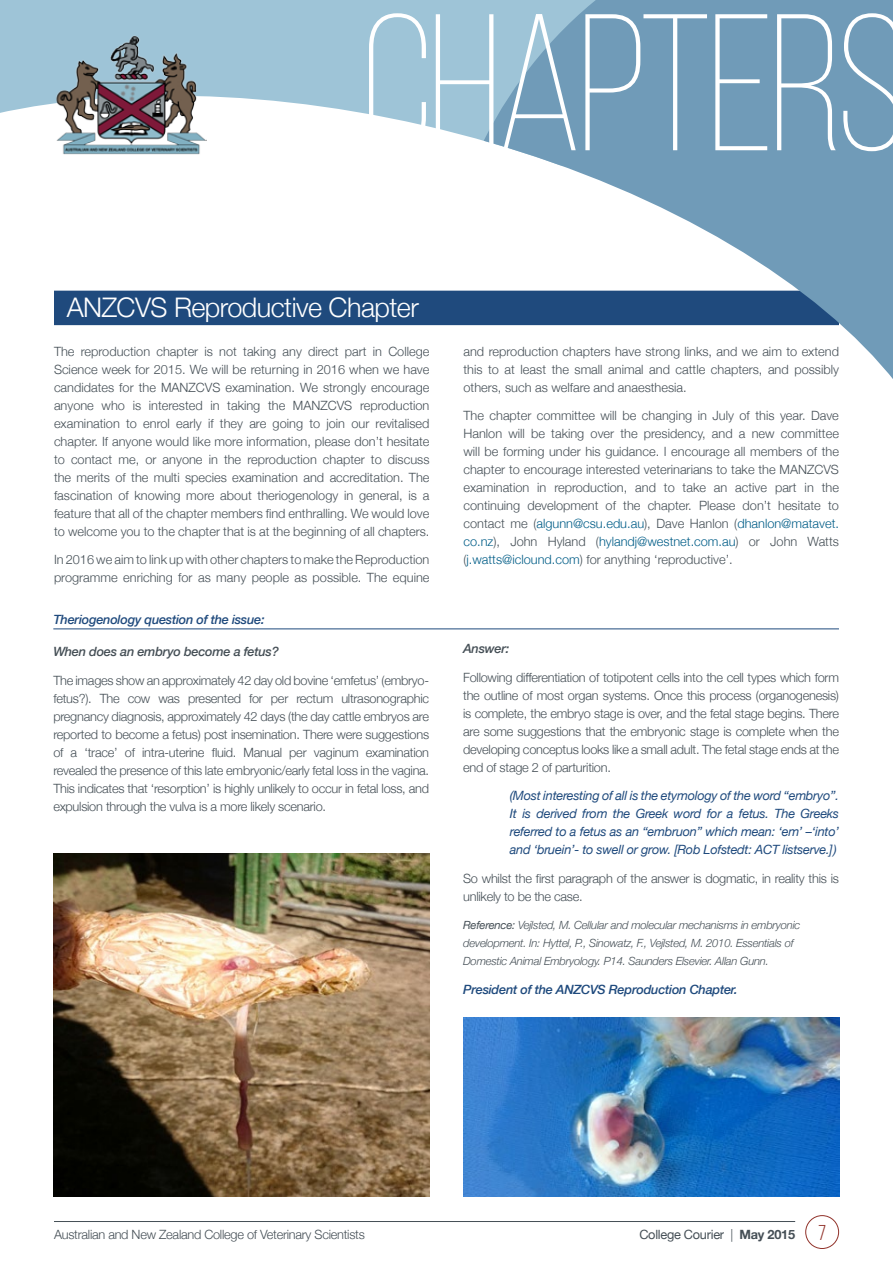
<style>
.page{position:relative;width:893px;height:1263px;background:#fff}
.page>*{position:absolute;margin:0;border:0;box-sizing:border-box;transform-origin:0 0}
.t1{font:300 27px "Helvetica Neue";letter-spacing:-.02em;color:#fff}
.t2{font:300 12.75px/18px "Helvetica Neue";color:#454f56;text-align:justify}
.t3{font:italic 12.75px/18px "Helvetica Neue";letter-spacing:-.02em;color:#1f4a7d;text-align:justify}
.t4{font:300 12.75px/18px "Helvetica Neue";letter-spacing:-.02em;color:#454f56}
.t5{font:italic 500 12.75px "Helvetica Neue";letter-spacing:-.02em;color:#1f4a7d}
.t6{font:italic 500 12.75px "Helvetica Neue";letter-spacing:-.02em;color:#454f56}
.t7{font:12.75px "Helvetica Neue";letter-spacing:-.02em;color:#454f56}
.t8{font:italic 300 11.25px/18px "Helvetica Neue";letter-spacing:-.02em;color:#454f56}
.s1{color:#005d87}
.s2{font-weight:400}
.s3{font-weight:300}
.s4{font-weight:700}
.s5{font-family:"Bebas Neue";font-size:21.45px;color:#91322a}
</style>
<div class="page">
<hr style="left:54px;top:1221px;width:741px;height:1px;background:#454f56">
<div style="left:805px;top:1215px;width:34px;height:34px;border:1px solid #91322a;border-radius:50%"></div>
<div style="left:54px;top:291px;width:785px;height:34px;background:#1f4a7d"></div>
<div style="left:0;top:0;width:484px;height:114px;background:#9ec4d7"></div>
<svg style="left:484px;top:0;width:409px;height:379px"></svg>
<img style="left:54px;top:34px;width:153px;height:121px">
<svg style="left:369px;top:13px;width:524px;height:138px;background:#92b4ca"></svg>
<img style="left:53px;top:854px;width:376px;height:342px">
<img style="left:463px;top:1017px;width:376px;height:179px">
<hr style="left:53px;top:628px;width:786px;height:1px;background:#1f4a7d">
<h1 class="t1" style="left:67px;top:285px;width:354px">ANZCVS Reproductive Chapter</h1>
<p class="t2" style="left:54px;top:341px;width:377px">The reproduction chapter is not taking any direct part in College Science week for 2015. We will be returning in 2016 when we have candidates for the MANZCVS examination. We strongly encourage anyone who is interested in taking the MANZCVS reproduction examination to enrol early if they are going to join our revitalised chapter. If anyone would like more information, please don’t hesitate to contact me, or anyone in the reproduction chapter to discuss the merits of the multi species examination and accreditation. The fascination of knowing more about theriogenology in general, is a feature that all of the chapter members find enthralling. We would love to welcome you to the chapter that is at the beginning of all chapters.</p>
<p class="t2" style="left:54px;top:550px;width:377px">In 2016 we aim to link up with other chapters to make the Reproduction programme enriching for as many people as possible. The equine</p>
<p class="t5" style="left:53px;top:609px;width:213px">Theriogenology question of the issue:</p>
<p class="t6" style="left:53px;top:640px;width:227px">When does an embryo become a fetus?</p>
<p class="t2" style="left:53px;top:670px;width:377px">The images show an approximately 42 day old bovine ‘emfetus’ (embryo&shy;fetus?). The cow was presented for per rectum ultrasonographic pregnancy diagnosis, approximately 42 days (the day cattle embryos are reported to become a fetus) post insemination. There were suggestions of a ‘trace’ of intra-uterine fluid. Manual per vaginum examination revealed the presence of this late embryonic/early fetal loss in the vagina.<br>This indicates that ‘resorption’ is highly unlikely to occur in fetal loss, and expulsion through the vulva is a more likely scenario.</p>
<p class="t2" style="left:463px;top:341px;width:377px">and reproduction chapters have strong links, and we aim to extend this to at least the small animal and cattle chapters, and possibly others, such as welfare and anaesthesia.</p>
<p class="t2" style="left:463px;top:406px;width:377px">The chapter committee will be changing in July of this year. Dave Hanlon will be taking over the presidency, and a new committee will be forming under his guidance. I encourage all members of the chapter to encourage interested veterinarians to take the MANZCVS examination in reproduction, and to take an active part in the continuing development of the chapter. Please don’t hesitate to contact me (<span class="s1">algunn@csu.edu.au</span>), Dave Hanlon (<span class="s1">dhanlon@matavet. co.nz</span>), John Hyland (<span class="s1">hylandj@westnet.com.au</span>) or John Watts (<span class="s1">j.watts@iclound.com</span>) for anything ‘reproductive’.</p>
<p class="t6" style="left:463px;top:637px;width:48px">Answer:</p>
<p class="t2" style="left:463px;top:667px;width:377px">Following differentiation of totipotent cells into the cell types which form the outline of most organ systems. Once this process (organogenesis) is complete, the embryo stage is over, and the fetal stage begins. There are some suggestions that the embryonic stage is complete when the developing conceptus looks like a small adult. The fetal stage ends at the end of stage 2 of parturition.</p>
<p class="t3" style="left:510px;top:787px;width:331px">(Most interesting of all is the etymology of the word “embryo”.<br>It is derived from the Greek word for a fetus. The Greeks referred to a fetus as an “embruon” which mean: ‘em’ –‘into’ and ‘bruein’- to swell or grow. [Rob Lofstedt: ACT listserve.])</p>
<p class="t4" style="left:463px;top:868px;width:377px">So whilst the first paragraph of the answer is dogmatic, in reality this is unlikely to be the case.</p>
<p class="t8" style="left:463px;top:916px;width:339px"><span class="s2">Reference:</span> Vejlsted, M. Cellular and molecular mechanisms in embryonic development. In: Hyttel, P., Sinowatz, F., Vejlsted, M. 2010. Essentials of<br>Domestic Animal Embryology. P14. Saunders Elsevier. Allan Gunn.</p>
<p class="t5" style="left:463px;top:978px;width:276px">President of the ANZCVS Reproduction Chapter.</p>
<p class="t4" style="left:54px;top:1224px;width:312px">Australian and New Zealand College of Veterinary Scientists</p>
<p class="t7" style="left:639px;top:1225px;width:188px">College Courier <span class="s3">|</span> <span class="s4">May 2015</span> <span class="s5">7</span></p>
</div>
